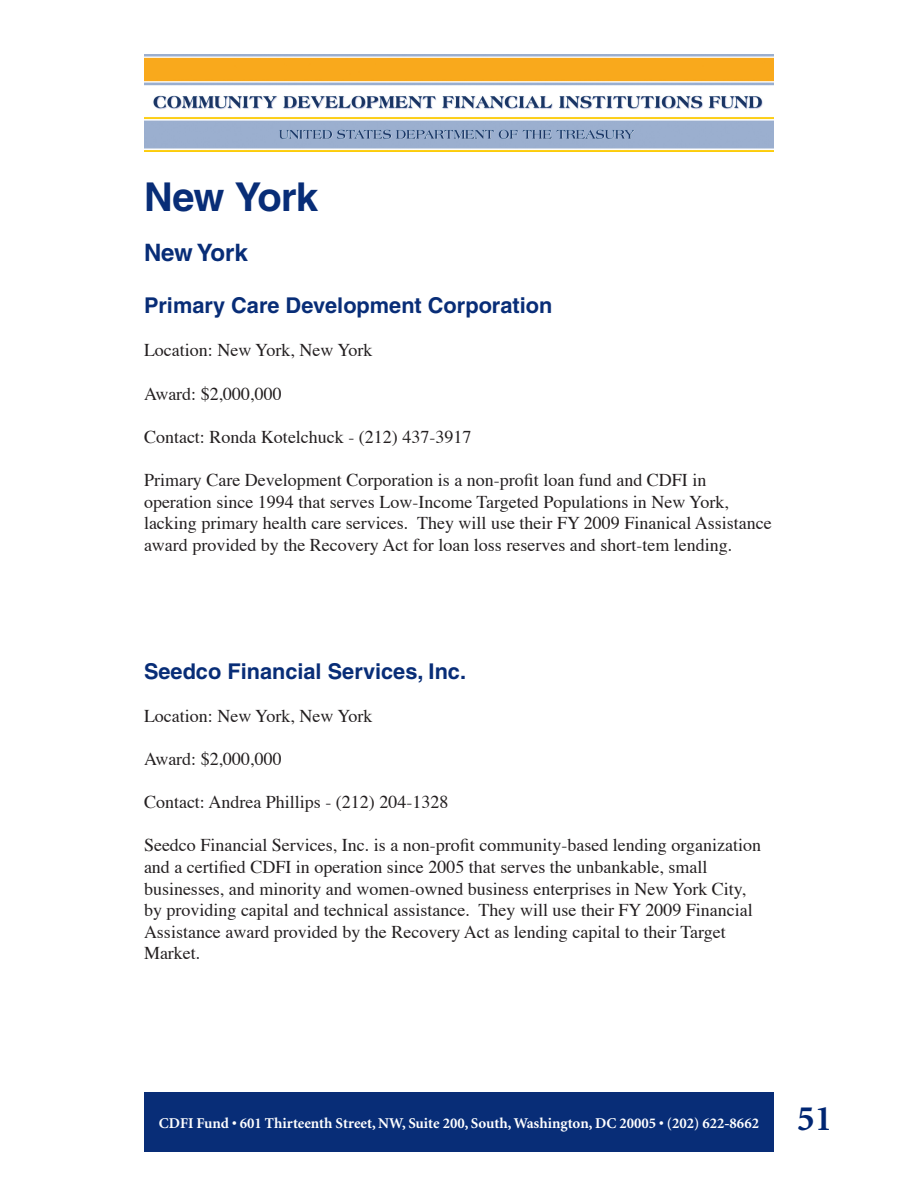
<style>
.page{position:relative;width:918px;height:1188px;background:#fff}
.page>*{position:absolute;margin:0;border:0;box-sizing:border-box;transform-origin:0 0}
.STATE2{font:700 39.75px "Helvetica";letter-spacing:-.025em;color:#082d77}
.t1{font:700 36px "Minion";color:#002673}
.t2{font:700 24px "Helvetica";color:#082d77}
.COMPANY{font:700 21.75px "Helvetica";color:#082d77}
.t3{font:18px/21.6px "Times";color:#231f20}
.t4{font:700 15px "Minion";color:#fff}
</style>
<div class="page">
<img style="left:144px;top:54px;width:630px;height:97px">
<div style="left:144px;top:1092px;width:630px;height:60px;background:#082d77"></div>
<p class="STATE2" style="left:144px;top:172px;width:175px">New York</p>
<p class="t2" style="left:144px;top:238px;width:105px">New York</p>
<p class="COMPANY" style="left:144px;top:292px;width:410px">Primary Care Development Corporation</p>
<p class="t3" style="left:144px;top:338px;width:230px">Location: New York, New York</p>
<p class="t3" style="left:144px;top:381px;width:139px">Award: $2,000,000</p>
<p class="t3" style="left:144px;top:425px;width:329px">Contact: Ronda Kotelchuck - (212) 437-3917</p>
<p class="t3" style="left:144px;top:468px;width:629px">Primary Care Development Corporation is a non-profit loan fund and CDFI in operation since 1994 that serves Low-Income Targeted Populations in New York, lacking primary health care services. They will use their FY 2009 Finanical Assistance award provided by the Recovery Act for loan loss reserves and short-tem lending.</p>
<p class="COMPANY" style="left:144px;top:658px;width:324px">Seedco Financial Services, Inc.</p>
<p class="t3" style="left:144px;top:704px;width:230px">Location: New York, New York</p>
<p class="t3" style="left:144px;top:747px;width:139px">Award: $2,000,000</p>
<p class="t3" style="left:144px;top:790px;width:306px">Contact: Andrea Phillips - (212) 204-1328</p>
<p class="t3" style="left:144px;top:833px;width:619px">Seedco Financial Services, Inc. is a non-profit community-based lending organization and a certified CDFI in operation since 2005 that serves the unbankable, small businesses, and minority and women-owned business enterprises in New York City, by providing capital and technical assistance. They will use their FY 2009 Financial Assistance award provided by the Recovery Act as lending capital to their Target Market.</p>
<p class="t4" style="left:159px;top:1115px;width:602px">CDFI Fund • 601 Thirteenth Street, NW, Suite 200, South, Washington, DC 20005 • (202) 622-8662</p>
<h2 class="t1" style="left:797px;top:1101px;width:37px">51</h2>
</div>
